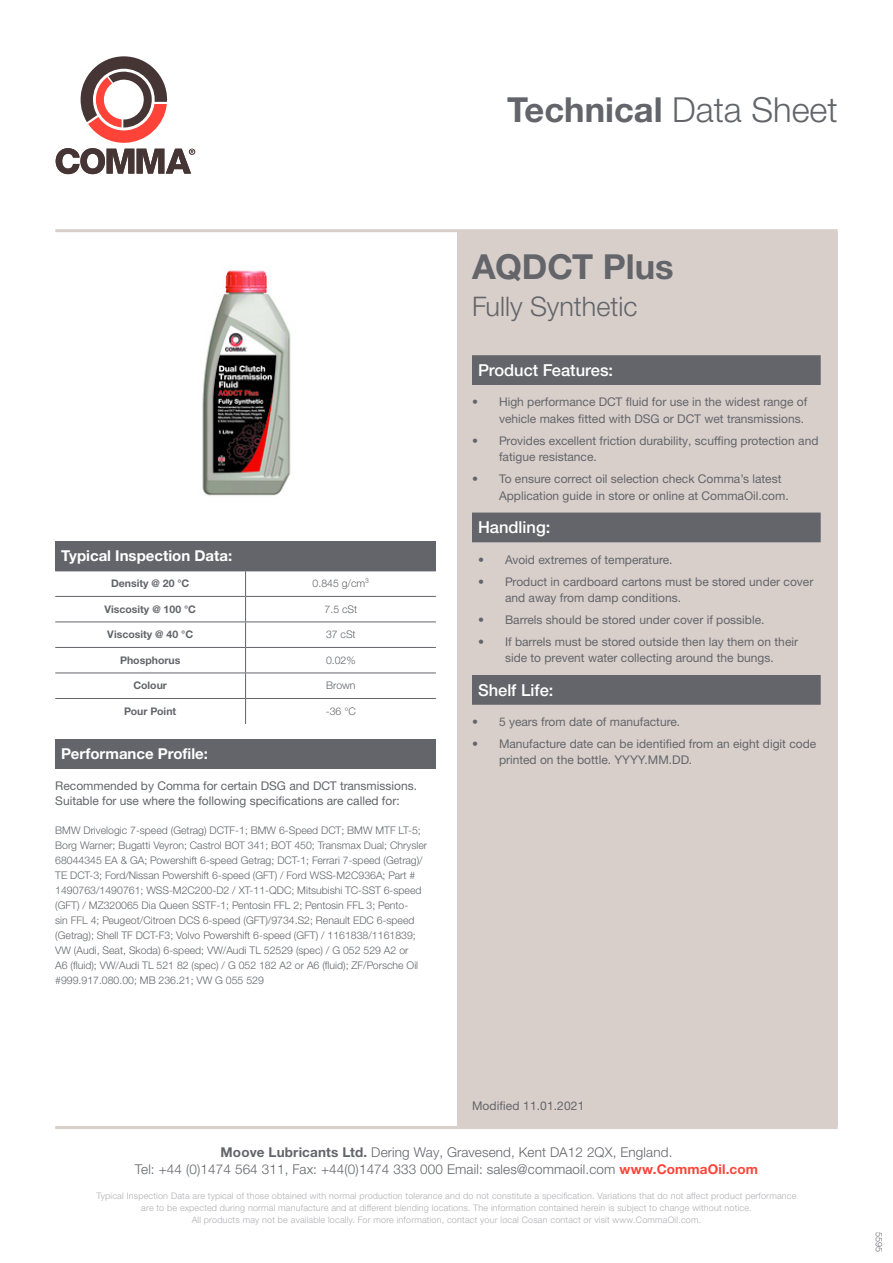
<style>
.page{position:relative;width:893px;height:1263px;background:#fff}
.page>*{position:absolute;margin:0;border:0;box-sizing:border-box;transform-origin:0 0}
.t1{font:700 34.5px "Helvetica Neue LTW1 G";color:#63656a}
.t2{font:300 27px "Helvetica Neue LTW1 G";color:#63656a}
.t3{font:500 16.5px "Helvetica Neue LTW1 G";color:#fff}
.t4{font:700 15px "Helvetica Neue LTW1 G";color:#fff}
.t5{font:300 13.5px "Helvetica Neue LTW1 G";letter-spacing:.01em;color:#63656a}
.t6{font:12px/16.5px "Helvetica Neue LTW1 G";color:#63656a}
.t7{font:300 10.5px/15px "Helvetica Neue LTW1 G";color:#63656a}
.t8{font:700 10.5px "Helvetica Neue LTW1 G";color:#63656a}
.t9{font:300 9px/12px "Helvetica Neue LTW1 G";letter-spacing:.02em;color:#afaeb2;text-align:center}
.t10{font:300 9px "Helvetica Neue LTW1 G";color:#63656a}
.s1{font-weight:300}
.s2{font-weight:700}
.s3{font-weight:700;color:#ff4338}
</style>
<div class="page">
<div style="left:188px;top:148px;width:8px;height:7px;border:1px solid #fff;border-radius:50%"></div>
<svg style="left:55px;top:56px;width:140px;height:119px"></svg>
<img style="left:202px;top:270px;width:89px;height:226px">
<hr style="left:55px;top:229px;width:783px;height:3px;background:#d8cfcb">
<hr style="left:55px;top:1126px;width:783px;height:3px;background:#d8cfcb">
<div style="left:457px;top:232px;width:381px;height:894px;background:#d8cfcb"></div>
<div style="left:55px;top:541px;width:381px;height:30px;background:#63656a"></div>
<hr style="left:55px;top:621px;width:191px;height:1px;background:#63656a">
<hr style="left:246px;top:621px;width:190px;height:1px;background:#63656a">
<hr style="left:55px;top:647px;width:191px;height:1px;background:#63656a">
<hr style="left:246px;top:647px;width:190px;height:1px;background:#63656a">
<hr style="left:55px;top:672px;width:191px;height:1px;background:#63656a">
<hr style="left:246px;top:672px;width:190px;height:1px;background:#63656a">
<hr style="left:55px;top:698px;width:191px;height:1px;background:#63656a">
<hr style="left:246px;top:698px;width:190px;height:1px;background:#63656a">
<svg style="left:245px;top:571px;width:1px;height:153px"></svg>
<hr style="left:55px;top:596px;width:191px;height:1px;background:#63656a">
<hr style="left:246px;top:596px;width:190px;height:1px;background:#63656a">
<div style="left:55px;top:739px;width:381px;height:30px;background:#63656a"></div>
<svg style="left:472px;top:355px;width:349px;height:350px"></svg>
<p class="t1" style="left:507px;top:89px;width:332px">Technical <span class="s1">Data Sheet</span></p>
<p class="t4" style="left:61px;top:547px;width:172px">Typical Inspection Data:</p>
<p class="t8" style="left:111px;top:577px;width:80px">Density @ 20 °C</p>
<p class="t7" style="left:313px;top:576px;width:58px">0.845 g/cm³</p>
<p class="t8" style="left:104px;top:603px;width:93px">Viscosity @ 100 °C</p>
<p class="t7" style="left:325px;top:602px;width:34px">7.5 cSt</p>
<p class="t8" style="left:107px;top:628px;width:87px">Viscosity @ 40 °C</p>
<p class="t7" style="left:326px;top:627px;width:31px">37 cSt</p>
<p class="t8" style="left:120px;top:654px;width:62px">Phosphorus</p>
<p class="t7" style="left:326px;top:653px;width:31px">0.02%</p>
<p class="t8" style="left:133px;top:679px;width:35px">Colour</p>
<p class="t7" style="left:326px;top:678px;width:31px">Brown</p>
<p class="t8" style="left:124px;top:705px;width:54px">Pour Point</p>
<p class="t7" style="left:326px;top:704px;width:32px">-36 °C</p>
<p class="t4" style="left:61px;top:745px;width:148px">Performance Profile:</p>
<p class="t6" style="left:55px;top:778px;width:363px;line-height:15px">Recommended by Comma for certain DSG and DCT transmissions.<br>Suitable for use where the following specifications are called for:</p>
<p class="t7" style="left:55px;top:823px;width:373px">BMW Drivelogic 7-speed (Getrag) DCTF-1; BMW 6-Speed DCT; BMW MTF LT-5; Borg Warner; Bugatti Veyron; Castrol BOT 341; BOT 450; Transmax Dual; Chrysler 68044345 EA &amp; GA; Powershift 6-speed Getrag; DCT-1; Ferrari 7-speed (Getrag)/ TE DCT-3; Ford/Nissan Powershift 6-speed (GFT) / Ford WSS-M2C936A; Part # 1490763/1490761; WSS-M2C200-D2 / XT-11-QDC; Mitsubishi TC-SST 6-speed (GFT) / MZ320065 Dia Queen SSTF-1; Pentosin FFL 2; Pentosin FFL 3; Pento-<br>sin FFL 4; Peugeot/Citroen DCS 6-speed (GFT)/9734.S2; Renault EDC 6-speed (Getrag); Shell TF DCT-F3; Volvo Powershift 6-speed (GFT) / 1161838/1161839; VW (Audi, Seat, Skoda) 6-speed; VW/Audi TL 52529 (spec) / G 052 529 A2 or<br>A6 (fluid); VW/Audi TL 521 82 (spec) / G 052 182 A2 or A6 (fluid); ZF/Porsche Oil #999.917.080.00; MB 236.21; VW G 055 529</p>
<p class="t1" style="left:472px;top:245px;width:203px">AQDCT Plus</p>
<p class="t2" style="left:472px;top:290px;width:167px">Fully Synthetic</p>
<p class="t3" style="left:478px;top:360px;width:137px">Product Features:</p>
<p class="t6" style="left:472px;top:394px;width:337px;text-align:right">• High performance DCT fluid for use in the widest range of vehicle makes fitted with DSG or DCT wet transmissions.</p>
<p class="t6" style="left:499px;top:432px;width:321px;text-indent:-27px">• Provides excellent friction durability, scuffing protection and fatigue resistance.</p>
<p class="t6" style="left:499px;top:470px;width:291px;text-indent:-27px">• To ensure correct oil selection check Comma’s latest<br>Application guide in store or online at CommaOil.com.</p>
<p class="t3" style="left:478px;top:517px;width:74px">Handling:</p>
<p class="t6" style="left:478px;top:551px;width:196px">• Avoid extremes of temperature.</p>
<p class="t6" style="left:505px;top:573px;width:310px;text-indent:-27px">• Product in cardboard cartons must be stored under cover and away from damp conditions.</p>
<p class="t6" style="left:478px;top:611px;width:288px">• Barrels should be stored under cover if possible.</p>
<p class="t6" style="left:478px;top:633px;width:322px;text-align:center">• If barrels must be stored outside then lay them on their side to prevent water collecting around the bungs.</p>
<p class="t3" style="left:478px;top:680px;width:77px">Shelf Life:</p>
<p class="t6" style="left:472px;top:713px;width:210px">• 5 years from date of manufacture.</p>
<p class="t6" style="left:499px;top:735px;width:319px;text-indent:-27px">• Manufacture date can be identified from an eight digit code printed on the bottle. YYYY.MM.DD.</p>
<p class="t6" style="left:472px;top:1097px;width:114px">Modified 11.01.2021</p>
<p class="t5" style="left:221px;top:1144px;width:453px"><span class="s2">Moove Lubricants Ltd.</span> Dering Way, Gravesend, Kent DA12 2QX, England.</p>
<p class="t5" style="left:135px;top:1161px;width:625px">Tel: +44 (0)1474 564 311, Fax: +44(0)1474 333 000 Email: sales@commaoil.com <span class="s3">www.CommaOil.com</span></p>
<p class="t9" style="left:97px;top:1190px;width:701px">Typical Inspection Data are typical of those obtained with normal production tolerance and do not constitute a specification. Variations that do not affect product performance are to be expected during normal manufacture and at different blending locations. The information contained herein is subject to change without notice.<br>All products may not be available locally. For more information, contact your local Cosan contact or visit www.CommaOil.com.</p>
<p class="t10" style="left:885px;top:1232px;width:22px;rotate:90deg">5595</p>
</div>
